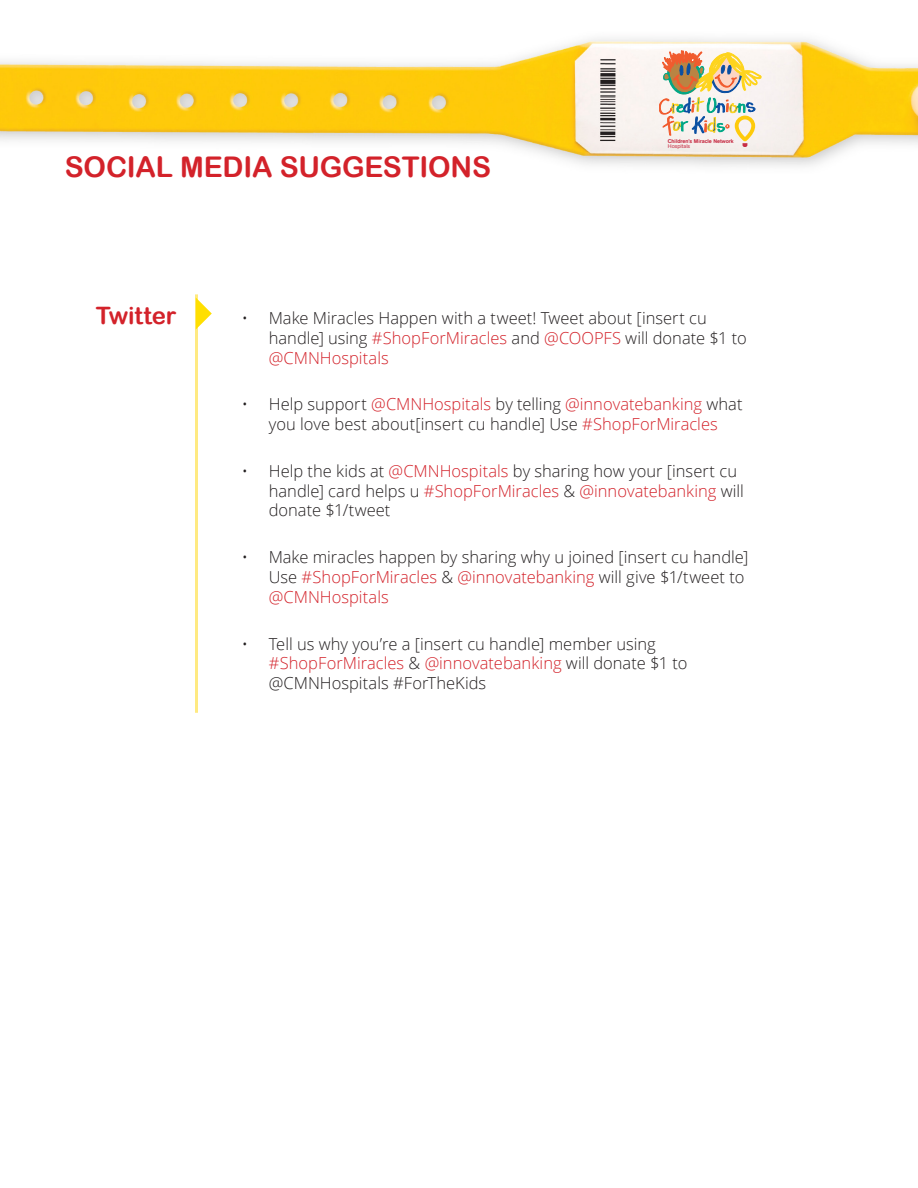
<style>
.page{position:relative;width:918px;height:1188px;background:#fff}
.page>*{position:absolute;margin:0;border:0;box-sizing:border-box;transform-origin:0 0}
.t1{font:28.5px "Arial Rounded MT Bold";letter-spacing:-.01em;color:#d3222a}
.t2{font:24px "Arial Rounded MT Bold";letter-spacing:-.005em;color:#d3222a}
.t3{font:300 16.5px/19.8px "Open Sans";color:#231f20}
.t4{font:500 5.4px "AG Book Rounded";color:#c72f46}
.t5{font:5.4px "AG Book Rounded";color:#c72f46}
.s1{color:#d3222a}
</style>
<div class="page">
<img style="left:0;top:38px;width:918px;height:129px">
<hr style="left:195px;top:294px;width:3px;height:419px;background:#ffea82">
<svg style="left:196px;top:298px;width:16px;height:31px"></svg>
<svg style="left:659px;top:51px;width:103px;height:96px"></svg>
<h1 class="t1" style="left:65px;top:151px;width:428px">SOCIAL MEDIA SUGGESTIONS</h1>
<p class="t4" style="left:668px;top:138px;width:67px">Children’s Miracle Network</p>
<p class="t5" style="left:668px;top:143px;width:24px">Hospitals</p>
<h2 class="t2" style="left:96px;top:301px;width:82px">Twitter</h2>
<p class="t3" style="left:269px;top:308px;width:480px;text-indent:-27px">• Make Miracles Happen with a tweet! Tweet about [insert cu handle] using <span class="s1">#ShopForMiracles</span> and <span class="s1">@COOPFS</span> will donate $1 to <span class="s1">@CMNHospitals</span></p>
<p class="t3" style="left:242px;top:394px;width:502px;text-align:center">• Help support <span class="s1">@CMNHospitals</span> by telling <span class="s1">@innovatebanking</span> what you love best about[insert cu handle] Use <span class="s1">#ShopForMiracles</span></p>
<p class="t3" style="left:269px;top:461px;width:477px;text-indent:-27px">• Help the kids at <span class="s1">@CMNHospitals</span> by sharing how your [insert cu handle] card helps u <span class="s1">#ShopForMiracles</span> &amp; <span class="s1">@innovatebanking</span> will donate $1/tweet</p>
<p class="t3" style="left:269px;top:547px;width:481px;text-indent:-27px">• Make miracles happen by sharing why u joined [insert cu handle]<br>Use <span class="s1">#ShopForMiracles</span> &amp; <span class="s1">@innovatebanking</span> will give $1/tweet to <span class="s1">@CMNHospitals</span></p>
<p class="t3" style="left:269px;top:633px;width:420px;text-indent:-27px">• Tell us why you’re a [insert cu handle] member using <span class="s1">#ShopForMiracles</span> &amp; <span class="s1">@innovatebanking</span> will donate $1 to @CMNHospitals #ForTheKids</p>
</div>
